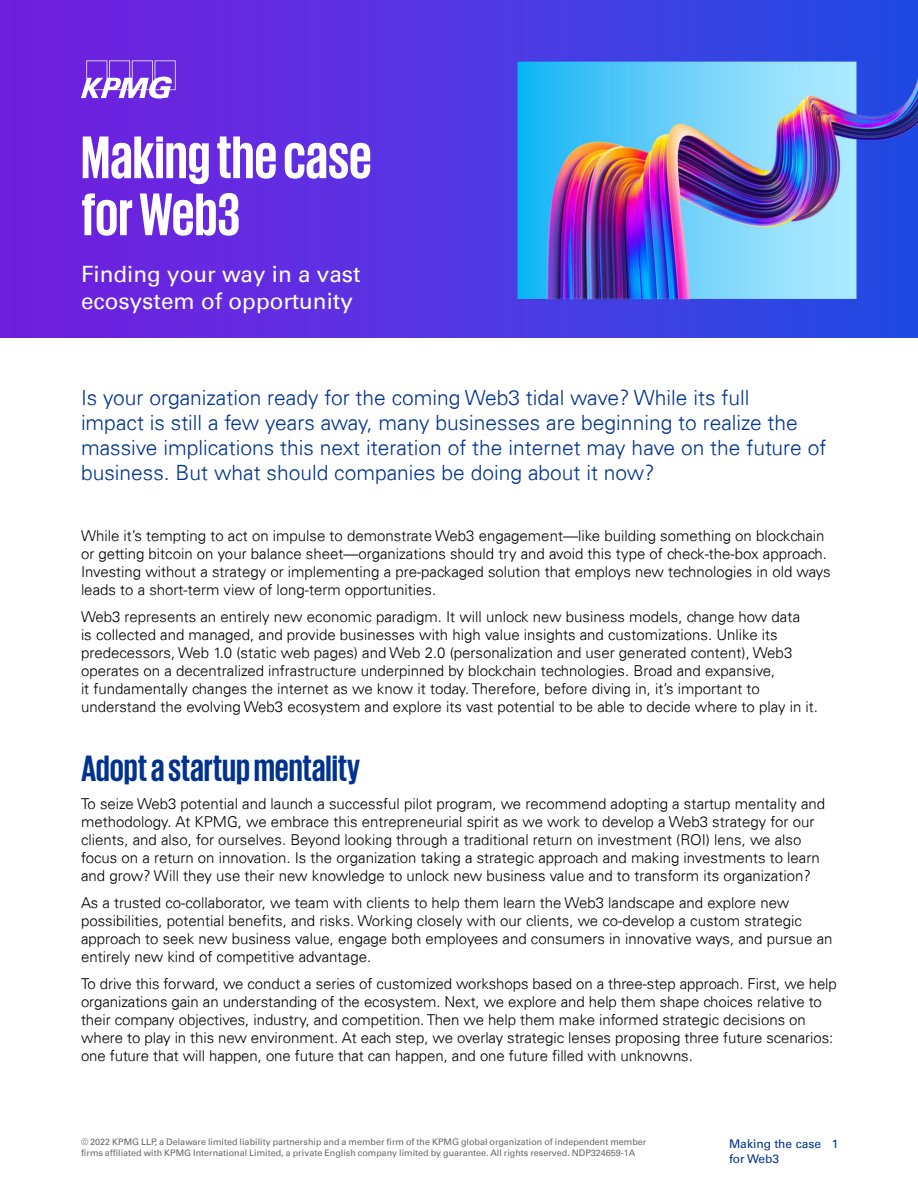
<style>
.page{position:relative;width:918px;height:1188px;background:#fff}
.page>*{position:absolute;margin:0;border:0;box-sizing:border-box;transform-origin:0 0}
.t1{font:700 61.5px/57px "KPMG";color:#fff}
.t2{font:700 37.5px "KPMG";color:#00338d}
.t3{font:22.5px/27px "Univers 55 Roman";color:#fff}
.t4{font:300 21px/25.2px "Univers 45";color:#00338d}
.t5{font:300 15px/18px "Univers 45";color:#000}
.t6{font:12px/15px "Univers 55 Roman";color:#00338d}
.t7{font:9px/10.8px "Univers 55 Roman";color:#666}
</style>
<div class="page">
<img style="left:554px;top:0;width:364px;height:338px">
<svg style="left:0;top:0;width:554px;height:338px;background:#5d32e2"></svg>
<svg style="left:81px;top:60px;width:95px;height:38px"></svg>
<h1 class="t1" style="left:81px;top:127px;width:292px">Making the case for Web3</h1>
<h3 class="t3" style="left:81px;top:261px;width:281px">Finding your way in a vast ecosystem of opportunity</h3>
<p class="t4" style="left:81px;top:385px;width:747px">Is your organization ready for the coming Web3 tidal wave? While its full<br>impact is still a few years away, many businesses are beginning to realize the massive implications this next iteration of the internet may have on the future of business. But what should companies be doing about it now?</p>
<p class="t5" style="left:81px;top:526px;width:751px">While it’s tempting to act on impulse to demonstrate Web3 engagement—like building something on blockchain or getting bitcoin on your balance sheet—organizations should try and avoid this type of check-the-box approach.<br>Investing without a strategy or implementing a pre-packaged solution that employs new technologies in old ways leads to a short-term view of long-term opportunities.</p>
<p class="t5" style="left:81px;top:607px;width:739px">Web3 represents an entirely new economic paradigm. It will unlock new business models, change how data<br>is collected and managed, and provide businesses with high value insights and customizations. Unlike its predecessors, Web 1.0 (static web pages) and Web 2.0 (personalization and user generated content), Web3 operates on a decentralized infrastructure underpinned by blockchain technologies. Broad and expansive,<br>it fundamentally changes the internet as we know it today. Therefore, before diving in, it’s important to understand the evolving Web3 ecosystem and explore its vast potential to be able to decide where to play in it.</p>
<h2 class="t2" style="left:81px;top:749px;width:281px">Adopt a startup mentality</h2>
<p class="t5" style="left:81px;top:795px;width:746px">To seize Web3 potential and launch a successful pilot program, we recommend adopting a startup mentality and methodology. At KPMG, we embrace this entrepreneurial spirit as we work to develop a Web3 strategy for our clients, and also, for ourselves. Beyond looking through a traditional return on investment (ROI) lens, we also focus on a return on innovation. Is the organization taking a strategic approach and making investments to learn and grow? Will they use their new knowledge to unlock new business value and to transform its organization?</p>
<p class="t5" style="left:81px;top:894px;width:753px">As a trusted co-collaborator, we team with clients to help them learn the Web3 landscape and explore new possibilities, potential benefits, and risks. Working closely with our clients, we co-develop a custom strategic approach to seek new business value, engage both employees and consumers in innovative ways, and pursue an entirely new kind of competitive advantage.</p>
<p class="t5" style="left:81px;top:975px;width:757px">To drive this forward, we conduct a series of customized workshops based on a three-step approach. First, we help organizations gain an understanding of the ecosystem. Next, we explore and help them shape choices relative to their company objectives, industry, and competition. Then we help them make informed strategic decisions on where to play in this new environment. At each step, we overlay strategic lenses proposing three future scenarios: one future that will happen, one future that can happen, and one future filled with unknowns.</p>
<p class="t7" style="left:81px;top:1137px;width:567px">© 2022 KPMG LLP, a Delaware limited liability partnership and a member firm of the KPMG global organization of independent member firms affiliated with KPMG International Limited, a private English company limited by guarantee. All rights reserved. NDP324659-1A</p>
<p class="t6" style="left:729px;top:1136px;width:111px">Making the case 1 for Web3</p>
</div>
